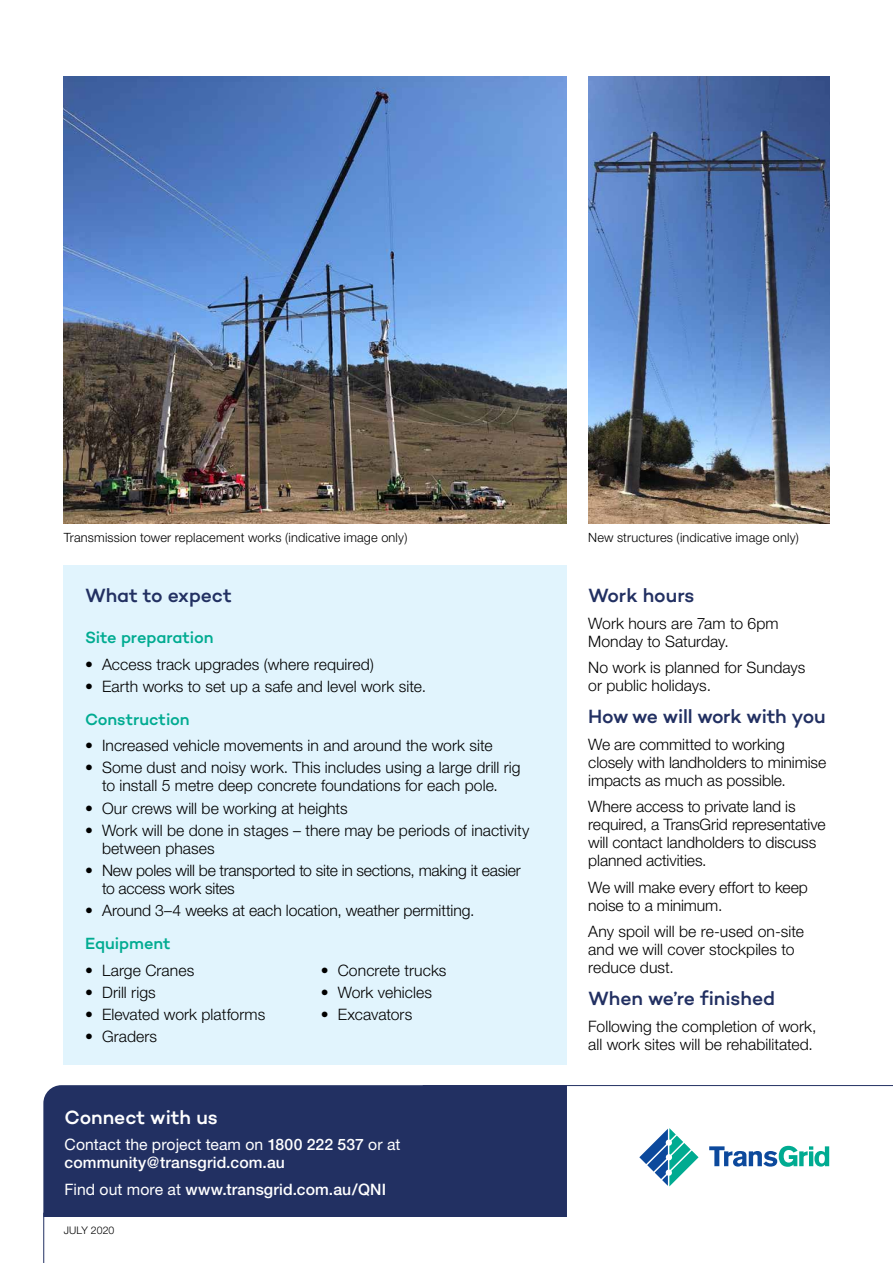
<style>
.page{position:relative;width:893px;height:1263px;background:#fff}
.page>*{position:absolute;margin:0;border:0;box-sizing:border-box;transform-origin:0 0}
.t1{font:500 19.5px "Campton";letter-spacing:-.01em;color:#223062}
.t2{font:500 19.5px "Campton";color:#fff}
.t3{font:500 16.5px "Campton";letter-spacing:-.005em;color:#00ab91}
.t4{font:300 15.75px/18px "Helvetica Neue";color:#000}
.t5{font:500 15.75px/18px "Helvetica Neue";letter-spacing:.005em;color:#fff}
.t6{font:300 12.75px "Helvetica Neue";letter-spacing:.01em;color:#000}
.t7{font:300 10.5px "Helvetica Neue";letter-spacing:.005em;color:#000}
.s1{font-weight:400}
</style>
<div class="page">
<div style="left:64px;top:565px;width:503px;height:500px;background:#e1f4fd"></div>
<hr style="left:43px;top:1213px;width:1px;height:50px;background:#223062">
<hr style="left:423px;top:1085px;width:470px;height:1px;background:#223062">
<div style="left:43px;top:1085px;width:524px;height:132px;background:#223062"></div>
<svg style="left:709px;top:1146px;width:120px;height:21px"></svg>
<svg style="left:639px;top:1128px;width:59px;height:58px"></svg>
<img style="left:64px;top:77px;width:503px;height:446px">
<img style="left:588px;top:77px;width:241px;height:446px">
<p class="t6" style="left:64px;top:529px;width:345px">Transmission tower replacement works (indicative image only)</p>
<p class="t6" style="left:588px;top:529px;width:212px">New structures (indicative image only)</p>
<p class="t1" style="left:85px;top:583px;width:148px">What to expect</p>
<p class="t3" style="left:85px;top:627px;width:130px">Site preparation</p>
<p class="t4" style="left:85px;top:655px;width:290px">• Access track upgrades (where required)</p>
<p class="t4" style="left:85px;top:677px;width:343px">• Earth works to set up a safe and level work site.</p>
<p class="t3" style="left:85px;top:709px;width:106px">Construction</p>
<p class="t4" style="left:85px;top:736px;width:409px">• Increased vehicle movements in and around the work site</p>
<p class="t4" style="left:85px;top:758px;width:437px;text-align:center">• Some dust and noisy work. This includes using a large drill rig to install 5 metre deep concrete foundations for each pole.</p>
<p class="t4" style="left:85px;top:799px;width:264px">• Our crews will be working at heights</p>
<p class="t4" style="left:102px;top:821px;width:429px;text-indent:-17px">• Work will be done in stages – there may be periods of inactivity between phases</p>
<p class="t4" style="left:102px;top:861px;width:420px;text-indent:-17px">• New poles will be transported to site in sections, making it easier to access work sites</p>
<p class="t4" style="left:85px;top:901px;width:391px">• Around 3–4 weeks at each location, weather permitting.</p>
<p class="t3" style="left:85px;top:933px;width:87px">Equipment</p>
<p class="t4" style="left:85px;top:960px;width:111px">• Large Cranes</p>
<p class="t4" style="left:85px;top:983px;width:72px">• Drill rigs</p>
<p class="t4" style="left:85px;top:1005px;width:182px">• Elevated work platforms</p>
<p class="t4" style="left:85px;top:1027px;width:74px">• Graders</p>
<p class="t4" style="left:321px;top:960px;width:127px">• Concrete trucks</p>
<p class="t4" style="left:321px;top:983px;width:113px">• Work vehicles</p>
<p class="t4" style="left:321px;top:1005px;width:93px">• Excavators</p>
<p class="t2" style="left:65px;top:1104px;width:155px">Connect with us</p>
<p class="t5" style="left:65px;top:1135px;width:337px"><span class="s1">Contact the project team on</span> 1800 222 537 <span class="s1">or at </span>community@transgrid.com.au</p>
<p class="t5" style="left:65px;top:1180px;width:323px"><span class="s1">Find out more at</span> www.transgrid.com.au/QNI</p>
<p class="t7" style="left:64px;top:1223px;width:52px">JULY 2020</p>
<p class="t1" style="left:588px;top:583px;width:108px">Work hours</p>
<p class="t4" style="left:588px;top:614px;width:192px">Work hours are 7am to 6pm<br>Monday to Saturday.</p>
<p class="t4" style="left:588px;top:658px;width:219px">No work is planned for Sundays or public holidays.</p>
<p class="t1" style="left:588px;top:704px;width:239px">How we will work with you</p>
<p class="t4" style="left:588px;top:735px;width:239px">We are committed to working closely with landholders to minimise impacts as much as possible.</p>
<p class="t4" style="left:588px;top:797px;width:239px">Where access to private land is required, a TransGrid representative will contact landholders to discuss planned activities.</p>
<p class="t4" style="left:588px;top:878px;width:221px">We will make every effort to keep noise to a minimum.</p>
<p class="t4" style="left:588px;top:922px;width:217px">Any spoil will be re-used on-site and we will cover stockpiles to reduce dust.</p>
<p class="t1" style="left:588px;top:986px;width:188px">When we’re finished</p>
<p class="t4" style="left:588px;top:1016px;width:230px">Following the completion of work, all work sites will be rehabilitated.</p>
</div>
